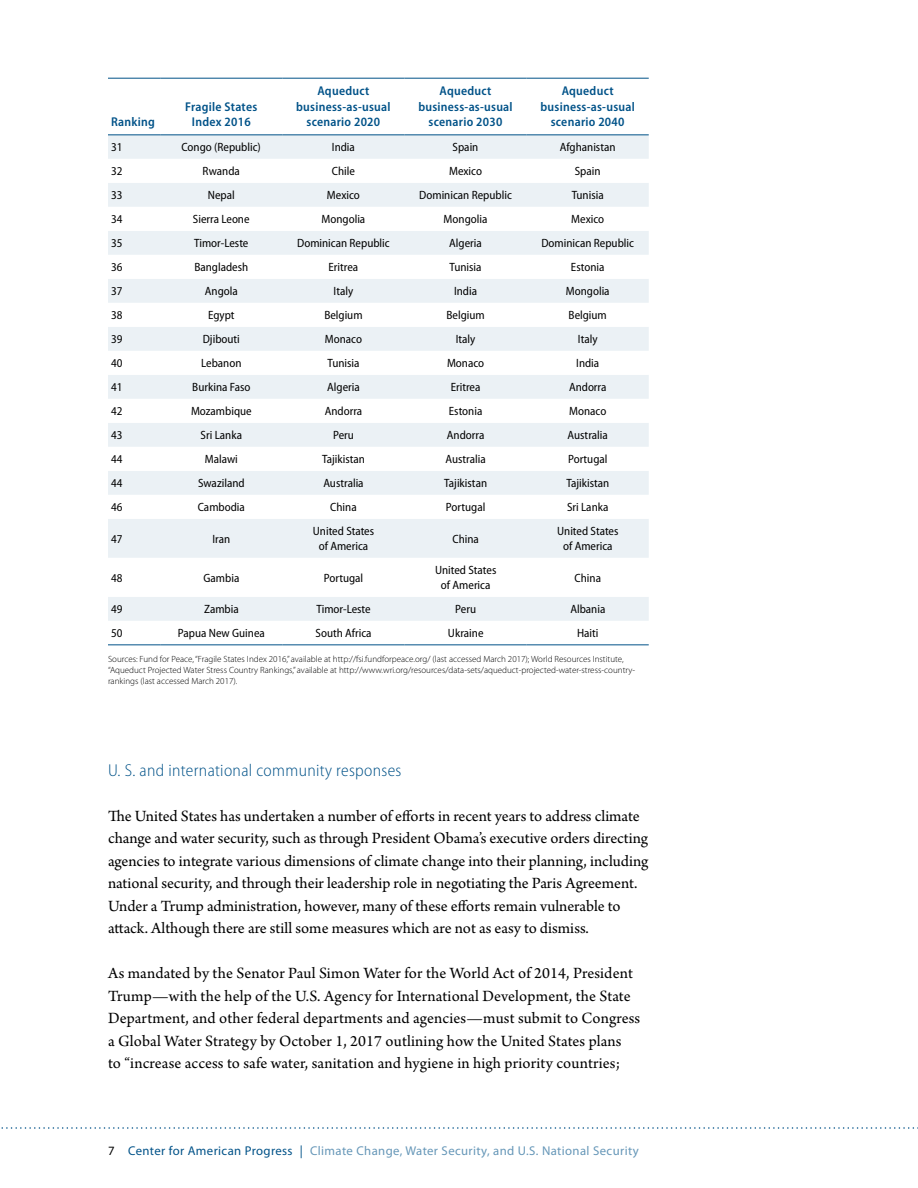
<style>
.page{position:relative;width:918px;height:1188px;background:#fff}
.page>*{position:absolute;margin:0;border:0;box-sizing:border-box;transform-origin:0 0}
.t1{font:300 semi-condensed 17.25px "Myriad Pro";letter-spacing:.02em;color:#005288}
.t2{font:16.5px/22.5px "Arno Pro";color:#000}
.t3{font:600 semi-condensed 12.75px/15.3px "Myriad Pro";letter-spacing:.02em;color:#005288;text-align:center}
.t4{font:12.75px "Myriad Pro";letter-spacing:.03em;color:#6697b8}
.t5{font:semi-condensed 12px/15px "Myriad Pro";color:#000;text-align:center}
.t6{font:300 9px/10.8px "Myriad Pro";color:#000}
.s1{color:#000}
.s2{color:#005288}
</style>
<div class="page">
<svg style="left:1px;top:1127px;width:917px;height:2px"></svg>
<div style="left:108px;top:136px;width:541px;height:23px;background:#ebf1f5"></div>
<svg style="left:108px;top:183px;width:541px;height:462px;fill:#eff4f7"></svg>
<hr style="left:108px;top:78px;width:52px;height:1px;background:#005288">
<hr style="left:160px;top:78px;width:122px;height:1px;background:#005288">
<hr style="left:282px;top:78px;width:122px;height:1px;background:#005288">
<hr style="left:404px;top:78px;width:123px;height:1px;background:#005288">
<hr style="left:527px;top:78px;width:122px;height:1px;background:#005288">
<hr style="left:108px;top:135px;width:52px;height:1px;background:#005288">
<hr style="left:160px;top:135px;width:122px;height:1px;background:#005288">
<hr style="left:282px;top:135px;width:122px;height:1px;background:#005288">
<hr style="left:404px;top:135px;width:123px;height:1px;background:#005288">
<hr style="left:527px;top:135px;width:122px;height:1px;background:#005288">
<hr style="left:108px;top:645px;width:52px;height:1px;background:#005288">
<hr style="left:160px;top:645px;width:122px;height:1px;background:#005288">
<hr style="left:282px;top:645px;width:122px;height:1px;background:#005288">
<hr style="left:404px;top:645px;width:123px;height:1px;background:#005288">
<hr style="left:527px;top:645px;width:122px;height:1px;background:#005288">
<p class="t3" style="left:111px;top:114px;width:45px">Ranking</p>
<p class="t3" style="left:185px;top:99px;width:74px">Fragile States<br>Index 2016</p>
<p class="t3" style="left:296px;top:84px;width:96px">Aqueduct business-as-usual scenario 2020</p>
<p class="t3" style="left:418px;top:84px;width:96px">Aqueduct business-as-usual scenario 2030</p>
<p class="t3" style="left:540px;top:84px;width:96px">Aqueduct business-as-usual scenario 2040</p>
<p class="t5" style="left:111px;top:140px;width:13px">31</p>
<p class="t5" style="left:182px;top:140px;width:81px">Congo (Republic)</p>
<p class="t5" style="left:332px;top:140px;width:25px">India</p>
<p class="t5" style="left:453px;top:140px;width:27px">Spain</p>
<p class="t5" style="left:560px;top:140px;width:57px">Afghanistan</p>
<p class="t5" style="left:111px;top:164px;width:13px">32</p>
<p class="t5" style="left:203px;top:164px;width:39px">Rwanda</p>
<p class="t5" style="left:332px;top:164px;width:25px">Chile</p>
<p class="t5" style="left:449px;top:164px;width:34px">Mexico</p>
<p class="t5" style="left:575px;top:164px;width:27px">Spain</p>
<p class="t5" style="left:111px;top:188px;width:13px">33</p>
<p class="t5" style="left:208px;top:188px;width:28px">Nepal</p>
<p class="t5" style="left:327px;top:188px;width:34px">Mexico</p>
<p class="t5" style="left:419px;top:188px;width:94px">Dominican Republic</p>
<p class="t5" style="left:572px;top:188px;width:34px">Tunisia</p>
<p class="t5" style="left:111px;top:212px;width:13px">34</p>
<p class="t5" style="left:193px;top:212px;width:58px">Sierra Leone</p>
<p class="t5" style="left:322px;top:212px;width:45px">Mongolia</p>
<p class="t5" style="left:444px;top:212px;width:45px">Mongolia</p>
<p class="t5" style="left:571px;top:212px;width:34px">Mexico</p>
<p class="t5" style="left:111px;top:236px;width:13px">35</p>
<p class="t5" style="left:194px;top:236px;width:56px">Timor-Leste</p>
<p class="t5" style="left:297px;top:236px;width:94px">Dominican Republic</p>
<p class="t5" style="left:449px;top:236px;width:34px">Algeria</p>
<p class="t5" style="left:541px;top:236px;width:94px">Dominican Republic</p>
<p class="t5" style="left:111px;top:260px;width:13px">36</p>
<p class="t5" style="left:194px;top:260px;width:55px">Bangladesh</p>
<p class="t5" style="left:329px;top:260px;width:31px">Eritrea</p>
<p class="t5" style="left:450px;top:260px;width:34px">Tunisia</p>
<p class="t5" style="left:571px;top:260px;width:35px">Estonia</p>
<p class="t5" style="left:111px;top:284px;width:13px">37</p>
<p class="t5" style="left:205px;top:284px;width:34px">Angola</p>
<p class="t5" style="left:334px;top:284px;width:21px">Italy</p>
<p class="t5" style="left:454px;top:284px;width:25px">India</p>
<p class="t5" style="left:566px;top:284px;width:45px">Mongolia</p>
<p class="t5" style="left:111px;top:308px;width:13px">38</p>
<p class="t5" style="left:208px;top:308px;width:28px">Egypt</p>
<p class="t5" style="left:324px;top:308px;width:40px">Belgium</p>
<p class="t5" style="left:446px;top:308px;width:40px">Belgium</p>
<p class="t5" style="left:569px;top:308px;width:40px">Belgium</p>
<p class="t5" style="left:111px;top:332px;width:13px">39</p>
<p class="t5" style="left:203px;top:332px;width:39px">Djibouti</p>
<p class="t5" style="left:325px;top:332px;width:39px">Monaco</p>
<p class="t5" style="left:456px;top:332px;width:21px">Italy</p>
<p class="t5" style="left:578px;top:332px;width:21px">Italy</p>
<p class="t5" style="left:111px;top:356px;width:13px">40</p>
<p class="t5" style="left:201px;top:356px;width:42px">Lebanon</p>
<p class="t5" style="left:327px;top:356px;width:34px">Tunisia</p>
<p class="t5" style="left:447px;top:356px;width:39px">Monaco</p>
<p class="t5" style="left:576px;top:356px;width:25px">India</p>
<p class="t5" style="left:111px;top:380px;width:13px">41</p>
<p class="t5" style="left:192px;top:380px;width:60px">Burkina Faso</p>
<p class="t5" style="left:327px;top:380px;width:34px">Algeria</p>
<p class="t5" style="left:451px;top:380px;width:31px">Eritrea</p>
<p class="t5" style="left:569px;top:380px;width:39px">Andorra</p>
<p class="t5" style="left:111px;top:404px;width:13px">42</p>
<p class="t5" style="left:191px;top:404px;width:62px">Mozambique</p>
<p class="t5" style="left:325px;top:404px;width:39px">Andorra</p>
<p class="t5" style="left:449px;top:404px;width:35px">Estonia</p>
<p class="t5" style="left:569px;top:404px;width:39px">Monaco</p>
<p class="t5" style="left:111px;top:428px;width:13px">43</p>
<p class="t5" style="left:201px;top:428px;width:43px">Sri Lanka</p>
<p class="t5" style="left:333px;top:428px;width:22px">Peru</p>
<p class="t5" style="left:447px;top:428px;width:39px">Andorra</p>
<p class="t5" style="left:568px;top:428px;width:42px">Australia</p>
<p class="t5" style="left:111px;top:452px;width:13px">44</p>
<p class="t5" style="left:205px;top:452px;width:35px">Malawi</p>
<p class="t5" style="left:322px;top:452px;width:44px">Tajikistan</p>
<p class="t5" style="left:446px;top:452px;width:42px">Australia</p>
<p class="t5" style="left:568px;top:452px;width:41px">Portugal</p>
<p class="t5" style="left:111px;top:476px;width:13px">44</p>
<p class="t5" style="left:198px;top:476px;width:48px">Swaziland</p>
<p class="t5" style="left:323px;top:476px;width:42px">Australia</p>
<p class="t5" style="left:444px;top:476px;width:44px">Tajikistan</p>
<p class="t5" style="left:566px;top:476px;width:44px">Tajikistan</p>
<p class="t5" style="left:111px;top:500px;width:13px">46</p>
<p class="t5" style="left:198px;top:500px;width:49px">Cambodia</p>
<p class="t5" style="left:330px;top:500px;width:28px">China</p>
<p class="t5" style="left:446px;top:500px;width:41px">Portugal</p>
<p class="t5" style="left:567px;top:500px;width:43px">Sri Lanka</p>
<p class="t5" style="left:111px;top:532px;width:13px">47</p>
<p class="t5" style="left:212px;top:532px;width:19px">Iran</p>
<p class="t5" style="left:313px;top:524px;width:63px">United States of America</p>
<p class="t5" style="left:452px;top:532px;width:28px">China</p>
<p class="t5" style="left:557px;top:524px;width:63px">United States of America</p>
<p class="t5" style="left:111px;top:571px;width:13px">48</p>
<p class="t5" style="left:203px;top:571px;width:37px">Gambia</p>
<p class="t5" style="left:324px;top:571px;width:41px">Portugal</p>
<p class="t5" style="left:435px;top:563px;width:63px">United States of America</p>
<p class="t5" style="left:575px;top:571px;width:28px">China</p>
<p class="t5" style="left:111px;top:602px;width:13px">49</p>
<p class="t5" style="left:204px;top:602px;width:36px">Zambia</p>
<p class="t5" style="left:316px;top:602px;width:56px">Timor-Leste</p>
<p class="t5" style="left:455px;top:602px;width:22px">Peru</p>
<p class="t5" style="left:570px;top:602px;width:37px">Albania</p>
<p class="t5" style="left:111px;top:626px;width:13px">50</p>
<p class="t5" style="left:178px;top:626px;width:88px">Papua New Guinea</p>
<p class="t5" style="left:316px;top:626px;width:58px">South Africa</p>
<p class="t5" style="left:448px;top:626px;width:37px">Ukraine</p>
<p class="t5" style="left:577px;top:626px;width:23px">Haiti</p>
<p class="t6" style="left:108px;top:654px;width:529px">Sources: Fund for Peace, “Fragile States Index 2016,” available at http://fsi.fundforpeace.org/ (last accessed March 2017); World Resources Institute, “Aqueduct Projected Water Stress Country Rankings,” available at http://www.wri.org/resources/data-sets/aqueduct-projected-water-stress-country&shy;rankings (last accessed March 2017).</p>
<p class="t1" style="left:108px;top:760px;width:295px">U. S. and international community responses</p>
<p class="t2" style="left:108px;top:805px;width:542px">The United States has undertaken a number of efforts in recent years to address climate change and water security, such as through President Obama’s executive orders directing agencies to integrate various dimensions of climate change into their planning, including national security, and through their leadership role in negotiating the Paris Agreement.<br>Under a Trump administration, however, many of these efforts remain vulnerable to attack. Although there are still some measures which are not as easy to dismiss.</p>
<p class="t2" style="left:108px;top:963px;width:534px">As mandated by the Senator Paul Simon Water for the World Act of 2014, President Trump—with the help of the U.S. Agency for International Development, the State Department, and other federal departments and agencies—must submit to Congress a Global Water Strategy by October 1, 2017 outlining how the United States plans<br>to “increase access to safe water, sanitation and hygiene in high priority countries;</p>
<p class="t4" style="left:108px;top:1143px;width:532px"><span class="s1">7</span> <span class="s2">Center for American Progress |</span> Climate Change, Water Security, and U.S. National Security</p>
</div>
